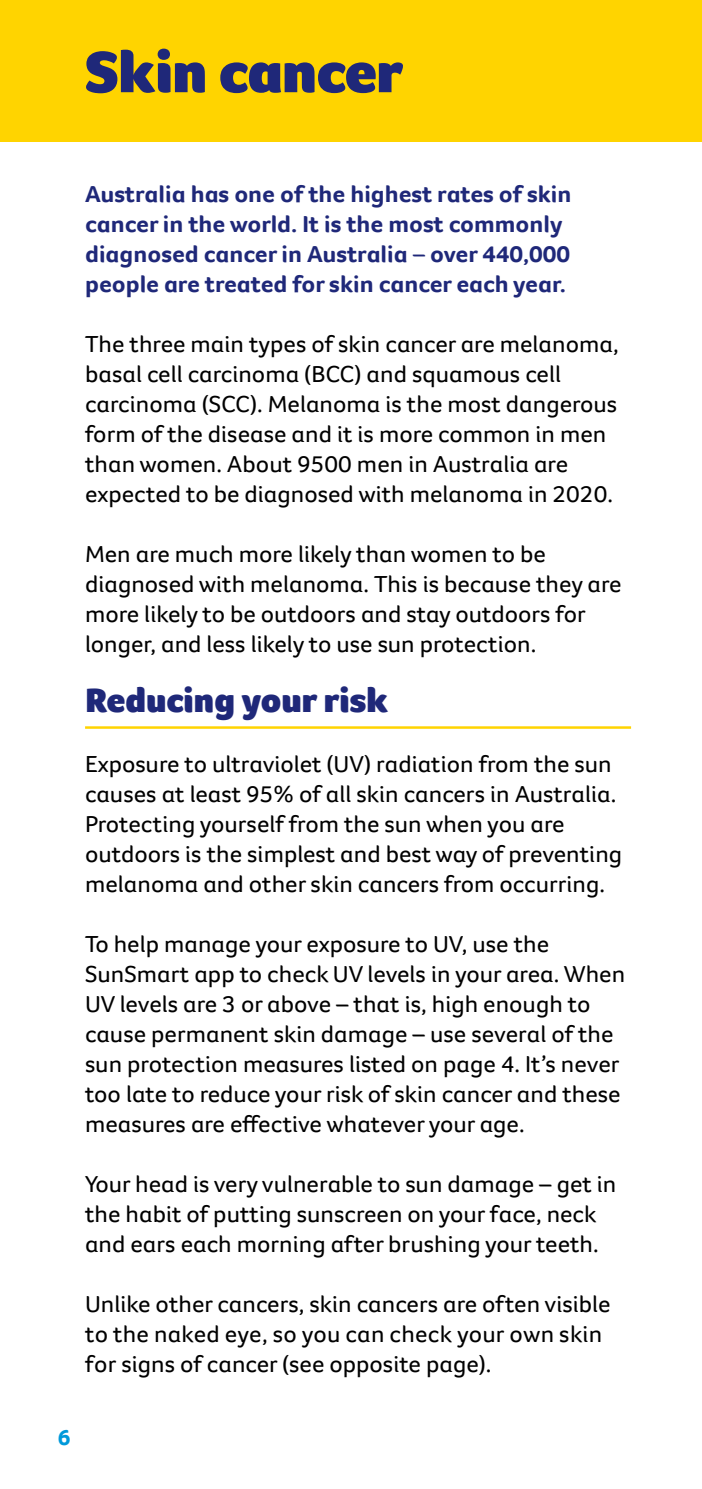
<style>
.page{position:relative;width:702px;height:1489px;background:#fff}
.page>*{position:absolute;margin:0;border:0;box-sizing:border-box;transform-origin:0 0}
.t1{font:900 60px "Foco CC";letter-spacing:-.01em;color:#1f2879;scale:1.05 1}
.t2{font:900 35px "Foco CC";color:#1f2879;scale:1.05 1}
.t3{font:23.75px/30px "Foco CC";color:#000;scale:1.05 1}
.t4{font:700 23.75px/30px "Foco CC";color:#1f2879;scale:1.05 1}
.t5{font:700 22.5px "Foco CC";color:#0099da;scale:1.05 1}
</style>
<div class="page">
<hr style="left:85px;top:726px;width:546px;height:2px;background:#ffd400">
<div style="left:0;top:0;width:702px;height:142px;background:#ffd400"></div>
<h1 class="t1" style="left:85px;top:32px;width:304px">Skin cancer</h1>
<p class="t4" style="left:85px;top:178px;width:465px">Australia has one of the highest rates of skin cancer in the world. It is the most commonly diagnosed cancer in Australia – over 440,000 people are treated for skin cancer each year.</p>
<p class="t3" style="left:85px;top:328px;width:509px">The three main types of skin cancer are melanoma, basal cell carcinoma (BCC) and squamous cell carcinoma (SCC). Melanoma is the most dangerous form of the disease and it is more common in men than women. About 9500 men in Australia are expected to be diagnosed with melanoma in 2020.</p>
<p class="t3" style="left:85px;top:538px;width:512px">Men are much more likely than women to be diagnosed with melanoma. This is because they are more likely to be outdoors and stay outdoors for longer, and less likely to use sun protection.</p>
<h2 class="t2" style="left:85px;top:677px;width:290px">Reducing your risk</h2>
<p class="t3" style="left:85px;top:748px;width:513px">Exposure to ultraviolet (UV) radiation from the sun causes at least 95% of all skin cancers in Australia.<br>Protecting yourself from the sun when you are outdoors is the simplest and best way of preventing melanoma and other skin cancers from occurring.</p>
<p class="t3" style="left:85px;top:928px;width:516px">To help manage your exposure to UV, use the SunSmart app to check UV levels in your area. When UV levels are 3 or above – that is, high enough to cause permanent skin damage – use several of the sun protection measures listed on page 4. It’s never too late to reduce your risk of skin cancer and these measures are effective whatever your age.</p>
<p class="t3" style="left:85px;top:1168px;width:507px">Your head is very vulnerable to sun damage – get in the habit of putting sunscreen on your face, neck and ears each morning after brushing your teeth.</p>
<p class="t3" style="left:85px;top:1288px;width:502px">Unlike other cancers, skin cancers are often visible to the naked eye, so you can check your own skin for signs of cancer (see opposite page).</p>
<p class="t5" style="left:58px;top:1421px;width:14px">6</p>
</div>
